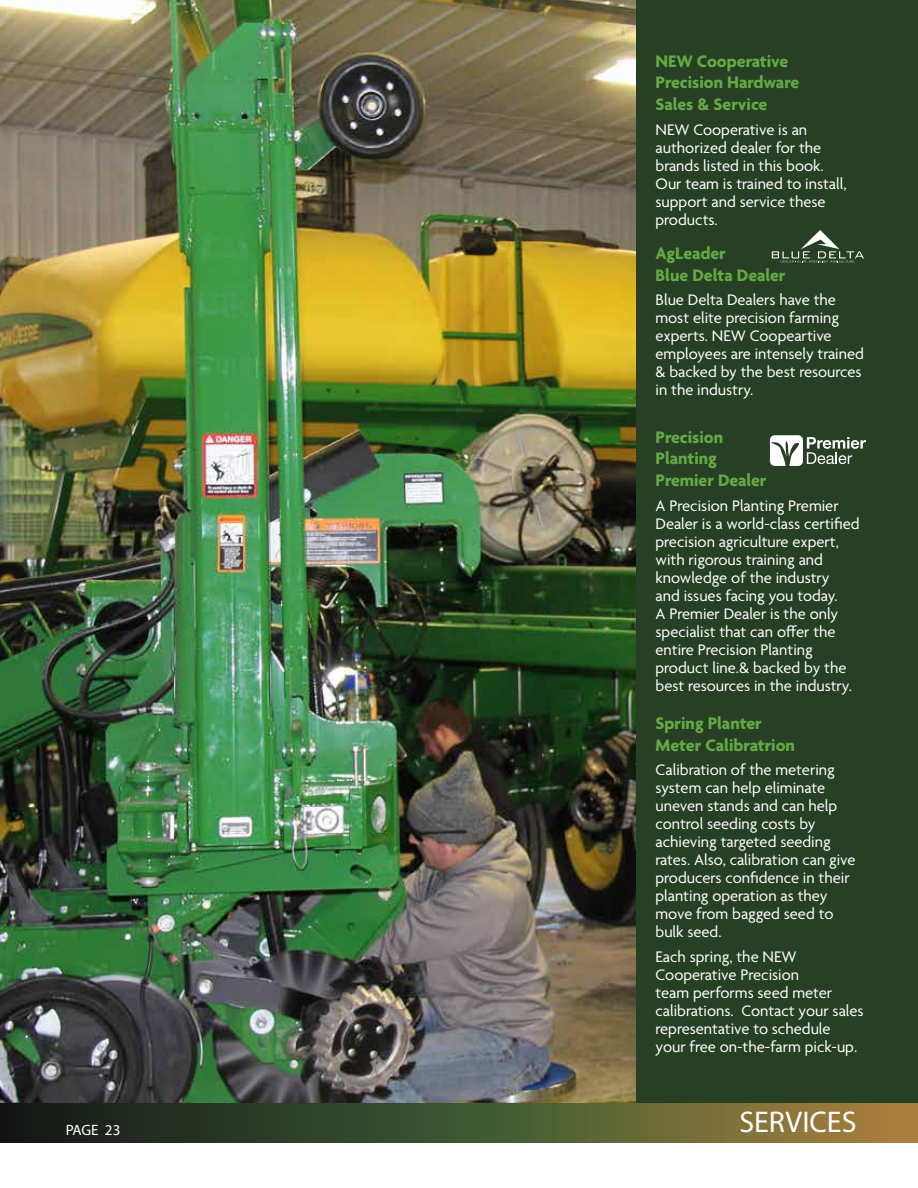
<style>
.page{position:relative;width:918px;height:1188px;background:#fff}
.page>*{position:absolute;margin:0;border:0;box-sizing:border-box;transform-origin:0 0}
.t1{font:30px "Myriad Pro";color:#fff}
.t2{font:700 18px/21.6px "Agenda";color:#64aa44}
.t3{font:16.5px/18px "Agenda";color:#fff}
.t4{font:15px "Myriad Pro";letter-spacing:-.01em;color:#fff}
</style>
<div class="page">
<img style="left:0;top:0;width:636px;height:1104px">
<div style="left:636px;top:0;width:282px;height:1135px;background:#273f24"></div>
<svg style="left:0;top:1104px;width:918px;height:39px;background:#4d512d"></svg>
<svg style="left:772px;top:230px;width:92px;height:33px"></svg>
<svg style="left:770px;top:435px;width:96px;height:31px"></svg>
<p class="t4" style="left:66px;top:1121px;width:56px">PAGE 23</p>
<p class="t2" style="left:656px;top:51px;width:145px">NEW Cooperative<br>Precision Hardware<br>Sales &amp; Service</p>
<p class="t3" style="left:656px;top:122px;width:193px">NEW Cooperative is an authorized dealer for the brands listed in this book.<br>Our team is trained to install, support and service these products.</p>
<p class="t2" style="left:656px;top:244px;width:131px">AgLeader<br>Blue Delta Dealer</p>
<p class="t3" style="left:656px;top:292px;width:210px">Blue Delta Dealers have the most elite precision farming experts. NEW Coopeartive employees are intensely trained &amp; backed by the best resources in the industry.</p>
<p class="t2" style="left:656px;top:427px;width:113px">Precision<br>Planting<br>Premier Dealer</p>
<p class="t3" style="left:656px;top:497px;width:205px">A Precision Planting Premier<br>Dealer is a world-class certified precision agriculture expert, with rigorous training and knowledge of the industry<br>and issues facing you today.<br>A Premier Dealer is the only specialist that can offer the entire Precision Planting product line.&amp; backed by the best resources in the industry.</p>
<p class="t2" style="left:656px;top:713px;width:141px">Spring Planter<br>Meter Calibratrion</p>
<p class="t3" style="left:656px;top:762px;width:202px">Calibration of the metering system can help eliminate uneven stands and can help control seeding costs by achieving targeted seeding rates. Also, calibration can give producers confidence in their planting operation as they move from bagged seed to bulk seed.</p>
<p class="t3" style="left:656px;top:949px;width:210px">Each spring, the NEW<br>Cooperative Precision<br>team performs seed meter calibrations. Contact your sales representative to schedule your free on-the-farm pick-up.</p>
<h1 class="t1" style="left:739px;top:1104px;width:119px">SERVICES</h1>
</div>
